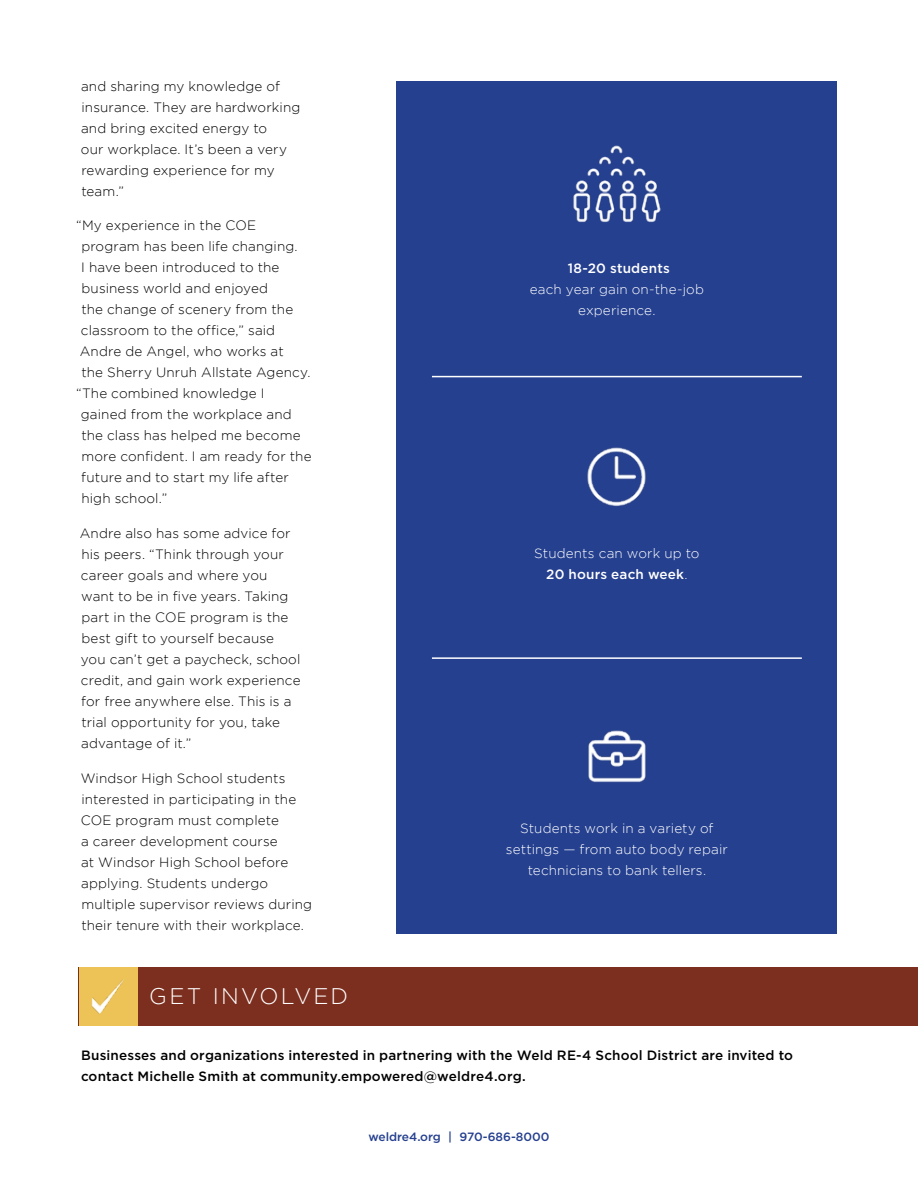
<style>
.page{position:relative;width:918px;height:1188px;background:#fff}
.page>*{position:absolute;margin:0;border:0;box-sizing:border-box;transform-origin:0 0}
.t1{font:300 22.5px "Gotham";letter-spacing:.1em;color:#fff}
.t2{font:300 13.5px/21px "Gotham";letter-spacing:.01em;color:#000}
.t3{font:300 13.5px/21px "Gotham";letter-spacing:.01em;color:#fff;text-align:center}
.t4{font:500 13.5px/21px "Gotham";letter-spacing:.015em;color:#000}
.t5{font:500 13.5px "Gotham";letter-spacing:.015em;color:#fff}
.t6{font:500 12px "Gotham";color:#25408f}
.s1{font-weight:500}
</style>
<div class="page">
<div style="left:397px;top:81px;width:440px;height:852px;background:#25408f"></div>
<img style="left:587px;top:447px;width:59px;height:59px">
<img style="left:573px;top:145px;width:88px;height:78px">
<img style="left:588px;top:730px;width:58px;height:53px">
<hr style="left:432px;top:376px;width:370px;height:1px;background:#fff">
<hr style="left:432px;top:657px;width:370px;height:2px;background:#fff">
<div style="left:79px;top:967px;width:839px;height:58px;background:#7c2f1f"></div>
<img style="left:79px;top:967px;width:58px;height:58px">
<p class="t2" style="left:81px;top:75px;width:221px">and sharing my knowledge of insurance. They are hardworking and bring excited energy to<br>our workplace. It’s been a very rewarding experience for my team.”</p>
<p class="t2" style="left:76px;top:215px;width:182px">“My experience in the COE</p>
<p class="t2" style="left:81px;top:236px;width:218px">program has been life changing.</p>
<p class="t2" style="left:81px;top:257px;width:200px">I have been introduced to the</p>
<p class="t2" style="left:82px;top:278px;width:188px">business world and enjoyed</p>
<p class="t2" style="left:81px;top:299px;width:213px">the change of scenery from the</p>
<p class="t2" style="left:81px;top:320px;width:196px">classroom to the office,” said</p>
<p class="t2" style="left:80px;top:341px;width:205px">Andre de Angel, who works at</p>
<p class="t2" style="left:81px;top:362px;width:231px">the Sherry Unruh Allstate Agency.</p>
<p class="t2" style="left:76px;top:383px;width:190px">“The combined knowledge I</p>
<p class="t2" style="left:81px;top:404px;width:212px">gained from the workplace and</p>
<p class="t2" style="left:81px;top:425px;width:221px">the class has helped me become</p>
<p class="t2" style="left:81px;top:446px;width:232px">more confident. I am ready for the</p>
<p class="t2" style="left:81px;top:467px;width:209px">future and to start my life after</p>
<p class="t2" style="left:82px;top:488px;width:87px">high school.”</p>
<p class="t2" style="left:80px;top:523px;width:222px">Andre also has some advice for his peers. “Think through your career goals and where you want to be in five years. Taking part in the COE program is the best gift to yourself because you can’t get a paycheck, school credit, and gain work experience for free anywhere else. This is a trial opportunity for you, take advantage of it.”</p>
<p class="t2" style="left:81px;top:767px;width:233px">Windsor High School students interested in participating in the<br>COE program must complete<br>a career development course<br>at Windsor High School before applying. Students undergo multiple supervisor reviews during their tenure with their workplace.</p>
<h1 class="t1" style="left:149px;top:984px;width:200px">GET INVOLVED</h1>
<p class="t5" style="left:568px;top:261px;width:103px">18-20 students</p>
<p class="t3" style="left:530px;top:279px;width:176px">each year gain on-the-job experience.</p>
<p class="t3" style="left:534px;top:543px;width:167px">Students can work up to<br><span class="s1">20 hours each week</span>.</p>
<p class="t3" style="left:506px;top:817px;width:223px">Students work in a variety of settings — from auto body repair technicians to bank tellers.</p>
<p class="t4" style="left:81px;top:1044px;width:714px">Businesses and organizations interested in partnering with the Weld RE-4 School District are invited to contact Michelle Smith at community.empowered@weldre4.org.</p>
<p class="t6" style="left:368px;top:1130px;width:183px">weldre4.org | 970-686-8000</p>
</div>
